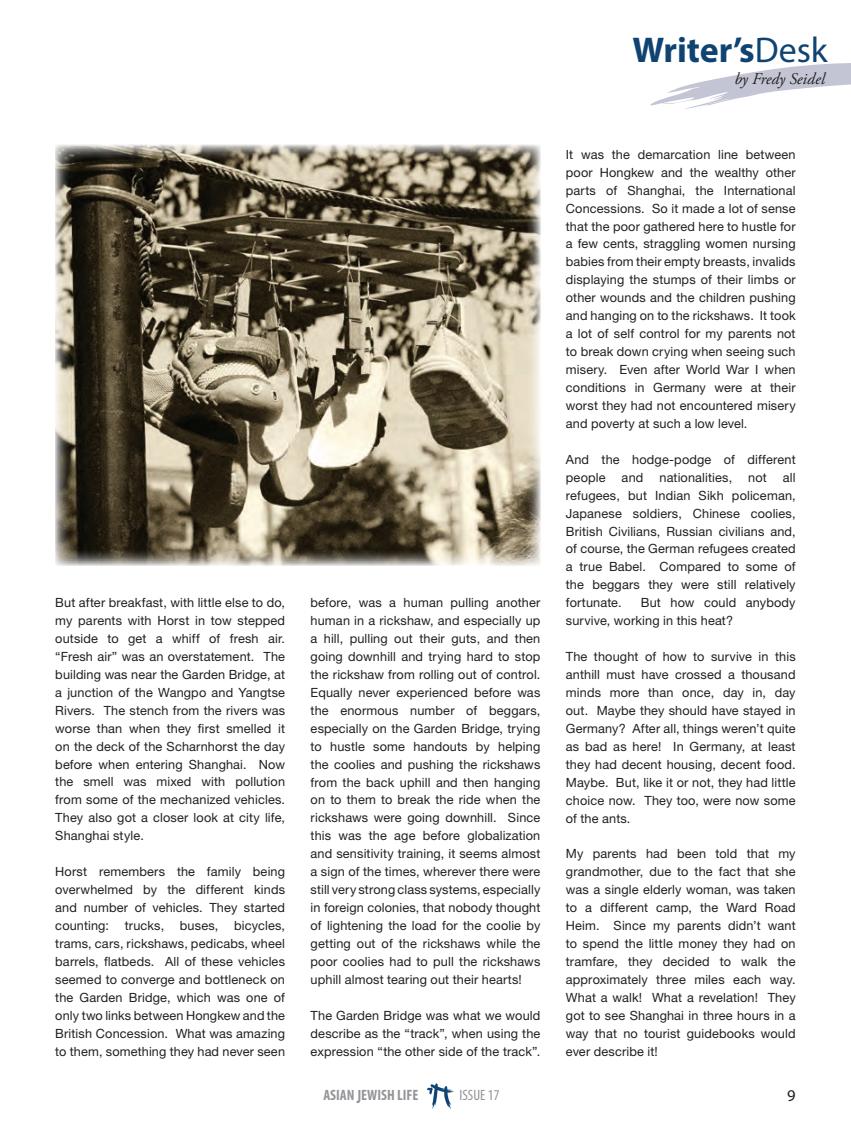
<style>
.page{position:relative;width:851px;height:1127px;background:#fff}
.page>*{position:absolute;margin:0;border:0;box-sizing:border-box;transform-origin:0 0}
.t1{font:700 35.85px "Myriad Pro";color:#0f4371}
.t2{font:italic 16.5px "Adobe Garamond Pro";color:#231f20}
.t3{font:16.5px "Myriad Pro";color:#231f20}
.t4{font:700 condensed 15px "Myriad Pro";color:#939598}
.t5{font:condensed 15px "Myriad Pro";color:#939598}
.Body_text{font:12.75px/18px "Helvetica Neue LT Std";letter-spacing:.01em;color:#231f20;text-align:justify}
.s1{font-weight:400}
.s2{font-size:19.35px}
</style>
<div class="page">
<img style="left:55px;top:145px;width:485px;height:421px">
<svg style="left:427px;top:1083px;width:27px;height:25px"></svg>
<svg style="left:650px;top:63px;width:200px;height:46px"></svg>
<p class="Body_text" style="left:55px;top:593px;width:231px">But after breakfast, with little else to do, my parents with Horst in tow stepped outside to get a whiff of fresh air. “Fresh air” was an overstatement. The building was near the Garden Bridge, at a junction of the Wangpo and Yangtse Rivers. The stench from the rivers was worse than when they first smelled it on the deck of the Scharnhorst the day before when entering Shanghai. Now the smell was mixed with pollution from some of the mechanized vehicles.<br>They also got a closer look at city life, Shanghai style.</p>
<p class="Body_text" style="left:55px;top:862px;width:231px">Horst remembers the family being overwhelmed by the different kinds and number of vehicles. They started counting: trucks, buses, bicycles, trams, cars, rickshaws, pedicabs, wheel barrels, flatbeds. All of these vehicles seemed to converge and bottleneck on the Garden Bridge, which was one of only two links between Hongkew and the British Concession. What was amazing to them, something they had never seen</p>
<p class="Body_text" style="left:310px;top:593px;width:231px">before, was a human pulling another human in a rickshaw, and especially up a hill, pulling out their guts, and then going downhill and trying hard to stop the rickshaw from rolling out of control.<br>Equally never experienced before was the enormous number of beggars, especially on the Garden Bridge, trying to hustle some handouts by helping the coolies and pushing the rickshaws from the back uphill and then hanging on to them to break the ride when the rickshaws were going downhill. Since this was the age before globalization and sensitivity training, it seems almost a sign of the times, wherever there were still very strong class systems, especially in foreign colonies, that nobody thought of lightening the load for the coolie by getting out of the rickshaws while the poor coolies had to pull the rickshaws uphill almost tearing out their hearts!</p>
<p class="Body_text" style="left:310px;top:1006px;width:231px">The Garden Bridge was what we would describe as the “track”, when using the expression “the other side of the track”.</p>
<p class="t1" style="left:632px;top:26px;width:197px">Writer’s<span class="s1">Desk</span></p>
<p class="t2" style="left:734px;top:69px;width:92px">by Fredy Seidel</p>
<p class="Body_text" style="left:566px;top:145px;width:231px">It was the demarcation line between poor Hongkew and the wealthy other parts of Shanghai, the International Concessions. So it made a lot of sense that the poor gathered here to hustle for a few cents, straggling women nursing babies from their empty breasts, invalids displaying the stumps of their limbs or other wounds and the children pushing and hanging on to the rickshaws. It took a lot of self control for my parents not to break down crying when seeing such misery. Even after World War I when conditions in Germany were at their worst they had not encountered misery and poverty at such a low level.</p>
<p class="Body_text" style="left:566px;top:450px;width:231px">And the hodge-podge of different people</p>
<p class="Body_text" style="left:566px;top:468px;width:231px;text-indent:217px">all refugees, but Indian Sikh policeman, Japanese soldiers, Chinese coolies, British Civilians, Russian civilians and, of course, the German refugees created a true Babel. Compared to some of the beggars they were still relatively fortunate.</p>
<p class="Body_text" style="left:621px;top:468px;width:23px">and</p>
<p class="Body_text" style="left:659px;top:468px;width:74px">nationalities,</p>
<p class="Body_text" style="left:748px;top:468px;width:20px">not</p>
<p class="Body_text" style="left:566px;top:593px;width:231px;text-indent:75px">But how could anybody survive, working in this heat?</p>
<p class="Body_text" style="left:566px;top:647px;width:231px">The thought of how to survive in this anthill must have crossed a thousand minds more than once, day in, day out. Maybe they should have stayed in Germany? After all, things weren’t quite as bad as here! In Germany, at least they had decent housing, decent food.<br>Maybe. But, like it or not, they had little choice now. They too, were now some of the ants.</p>
<p class="Body_text" style="left:566px;top:845px;width:231px">My parents had been told that my grandmother, due to the fact that she was a single elderly woman, was taken to a different camp, the Ward Road Heim. Since my parents didn’t want to spend the little money they had on tramfare, they decided to walk the approximately three miles each way.<br>What a walk! What a revelation! They got to see Shanghai in three hours in a way that no tourist guidebooks would ever describe it!</p>
<p class="t4" style="left:323px;top:1086px;width:97px">ASIAN <span class="s2">J</span>EWISH LIFE</p>
<p class="t5" style="left:459px;top:1086px;width:41px">ISSUE 17</p>
<p class="t3" style="left:787px;top:1085px;width:10px">9</p>
</div>
